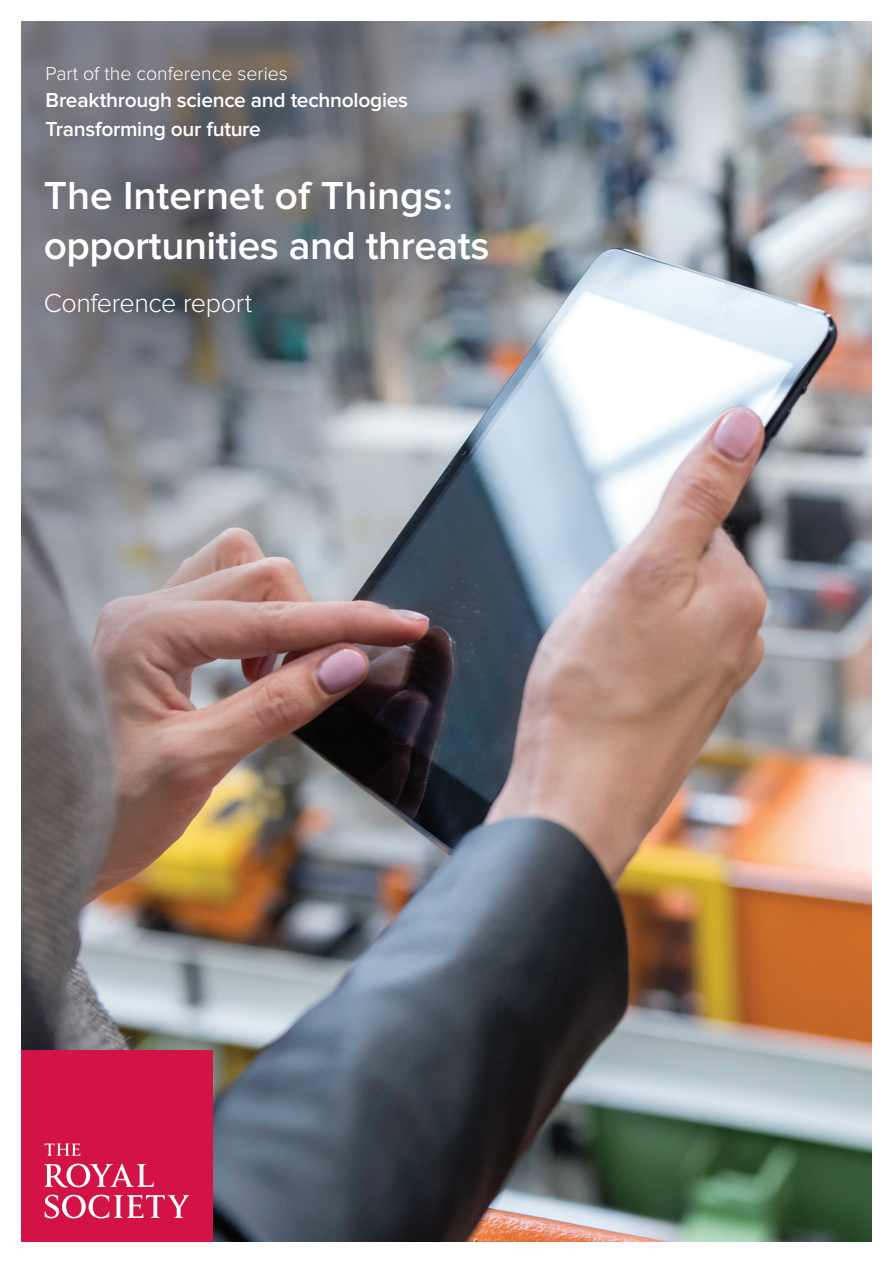
<style>
.page{position:relative;width:893px;height:1263px;background:#fff}
.page>*{position:absolute;margin:0;border:0;box-sizing:border-box;transform-origin:0 0}
.t1{font:600 40.5px/49.5px "Proxima Nova";letter-spacing:-.01em;color:#fff}
.Section_Heading{font:300 27px "Proxima Nova";letter-spacing:-.015em;color:#fff}
.Section_Heading-2{font:600 21px "Proxima Nova";letter-spacing:-.015em;color:#fff}
.t2{font:300 19.5px "Proxima Nova";color:#fff}
</style>
<div class="page">
<img style="left:21px;top:21px;width:851px;height:1221px">
<svg style="left:298px;top:101px;width:292px;height:292px;background:#808489"></svg>
<svg style="left:21px;top:21px;width:316px;height:316px;background:#6f7076"></svg>
<svg style="left:21px;top:173px;width:274px;height:274px;background:#6a6d73"></svg>
<div style="left:21px;top:1050px;width:192px;height:192px;background:#d31245"></div>
<svg style="left:45px;top:1195px;width:144px;height:23px"></svg>
<svg style="left:44px;top:1163px;width:110px;height:25px"></svg>
<svg style="left:45px;top:1143px;width:35px;height:13px"></svg>
<p class="t2" style="left:46px;top:62px;width:244px">Part of the conference series</p>
<p class="Section_Heading-2" style="left:46px;top:88px;width:364px">Breakthrough science and technologies</p>
<p class="Section_Heading-2" style="left:46px;top:117px;width:217px">Transforming our future</p>
<p class="t1" style="left:44px;top:172px;width:447px">The Internet of Things: opportunities and threats</p>
<p class="Section_Heading" style="left:44px;top:287px;width:210px">Conference report</p>
</div>
